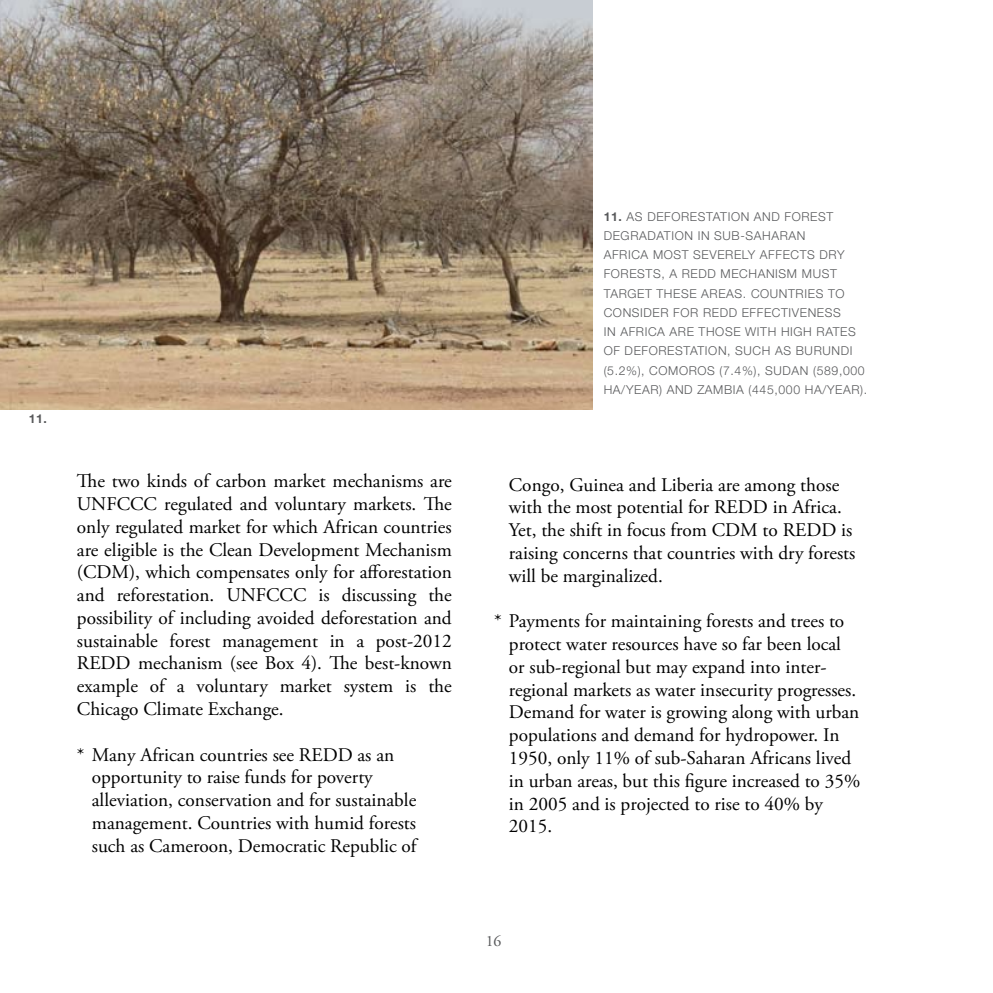
<style>
.page{position:relative;width:993px;height:993px;background:#fff}
.page>*{position:absolute;margin:0;border:0;box-sizing:border-box;transform-origin:0 0}
.t1{font:19.25px/22.8px "Adobe Garamond Pro";color:#000}
.t2{font:15.75px "Adobe Garamond Pro";color:#58595b}
.t3{font:300 12.25px/19.2px "Helvetica Neue LT Std";letter-spacing:.05em;color:#58595b}
.t4{font:700 12.25px "Helvetica Neue LT Std";color:#58595b}
.s1{font-weight:700}
</style>
<div class="page">
<img style="left:0;top:0;width:592px;height:409px">
<p class="t4" style="left:29px;top:410px;width:20px">11.</p>
<p class="t1" style="left:77px;top:470px;width:376px;text-align:justify">The two kinds of carbon market mechanisms are UNFCCC regulated and voluntary markets. The only regulated market for which African countries are eligible is the Clean Development Mechanism (CDM), which compensates only for afforestation and reforestation. UNFCCC is discussing the possibility of including avoided deforestation and sustainable forest management in a post-2012<br>REDD mechanism (see Box 4). The best-known example of a voluntary market system is the Chicago Climate Exchange.</p>
<p class="t1" style="left:92px;top:743px;width:326px;text-indent:-15px">* Many African countries see REDD as an opportunity to raise funds for poverty alleviation, conservation and for sustainable management. Countries with humid forests such as Cameroon, Democratic Republic of</p>
<p class="t3" style="left:603px;top:206px;width:62px"><span class="s1">11.</span> AS DEFORES</p>
<p class="t3" style="left:706px;top:206px;width:88px">TATIO N AND FORES</p>
<p class="t3" style="left:826px;top:206px;width:8px">T</p>
<p class="t3" style="left:603px;top:225px;width:203px">DEGRADATIO N IN SU B-SAHARAN<br>AFRIC</p>
<p class="t3" style="left:640px;top:245px;width:23px">A MOS</p>
<p class="t3" style="left:681px;top:245px;width:21px">T SEVERE</p>
<p class="t3" style="left:741px;top:245px;width:35px">LY AFFEC</p>
<p class="t3" style="left:799px;top:245px;width:46px">TS DRY</p>
<p class="t3" style="left:603px;top:264px;width:9px">FORES</p>
<p class="t3" style="left:645px;top:264px;width:85px">TS, A REDD MEC</p>
<p class="t3" style="left:748px;top:264px;width:35px">HANISM</p>
<p class="t3" style="left:801px;top:264px;width:10px">MUS</p>
<p class="t3" style="left:829px;top:264px;width:8px">T</p>
<p class="t3" style="left:603px;top:283px;width:78px">TARGET THESE</p>
<p class="t3" style="left:701px;top:283px;width:102px">AREAS. COU NTRIES</p>
<p class="t3" style="left:827px;top:283px;width:16px">TO</p>
<p class="t3" style="left:603px;top:302px;width:79px">CONSIDER FOR</p>
<p class="t3" style="left:702px;top:302px;width:48px">REDD EFFEC</p>
<p class="t3" style="left:780px;top:302px;width:45px">TIVENESS</p>
<p class="t3" style="left:603px;top:322px;width:25px">IN AFRIC</p>
<p class="t3" style="left:657px;top:322px;width:68px">A ARE THOSE</p>
<p class="t3" style="left:745px;top:322px;width:104px">WITH HIGH RATES</p>
<p class="t3" style="left:603px;top:341px;width:39px">OF DEFORES</p>
<p class="t3" style="left:683px;top:341px;width:62px">TATIO N, SUC</p>
<p class="t3" style="left:761px;top:341px;width:44px">H AS BURU</p>
<p class="t3" style="left:831px;top:341px;width:21px">NDI</p>
<p class="t3" style="left:603px;top:360px;width:66px">(5.2%), COMOROS</p>
<p class="t3" style="left:603px;top:360px;width:265px;text-align:right">(7.4%), SUDAN (589,000<br>HA/YEAR) AND ZAMBIA (445,000 HA/YEAR).</p>
<p class="t1" style="left:508px;top:473px;width:348px">Congo, Guinea and Liberia are among those with the most potential for REDD in Africa.<br>Yet, the shift in focus from CDM to REDD is raising concerns that countries with dry forests will be marginalized.</p>
<p class="t1" style="left:508px;top:610px;width:353px;text-indent:-15px">* Payments for maintaining forests and trees to protect water resources have so far been local or sub-regional but may expand into inter&shy;regional markets as water insecurity progresses.<br>Demand for water is growing along with urban populations and demand for hydropower. In 1950, only 11% of sub-Saharan Africans lived in urban areas, but this figure increased to 35% in 2005 and is projected to rise to 40% by 2015.</p>
<p class="t2" style="left:485px;top:931px;width:17px">16</p>
</div>
